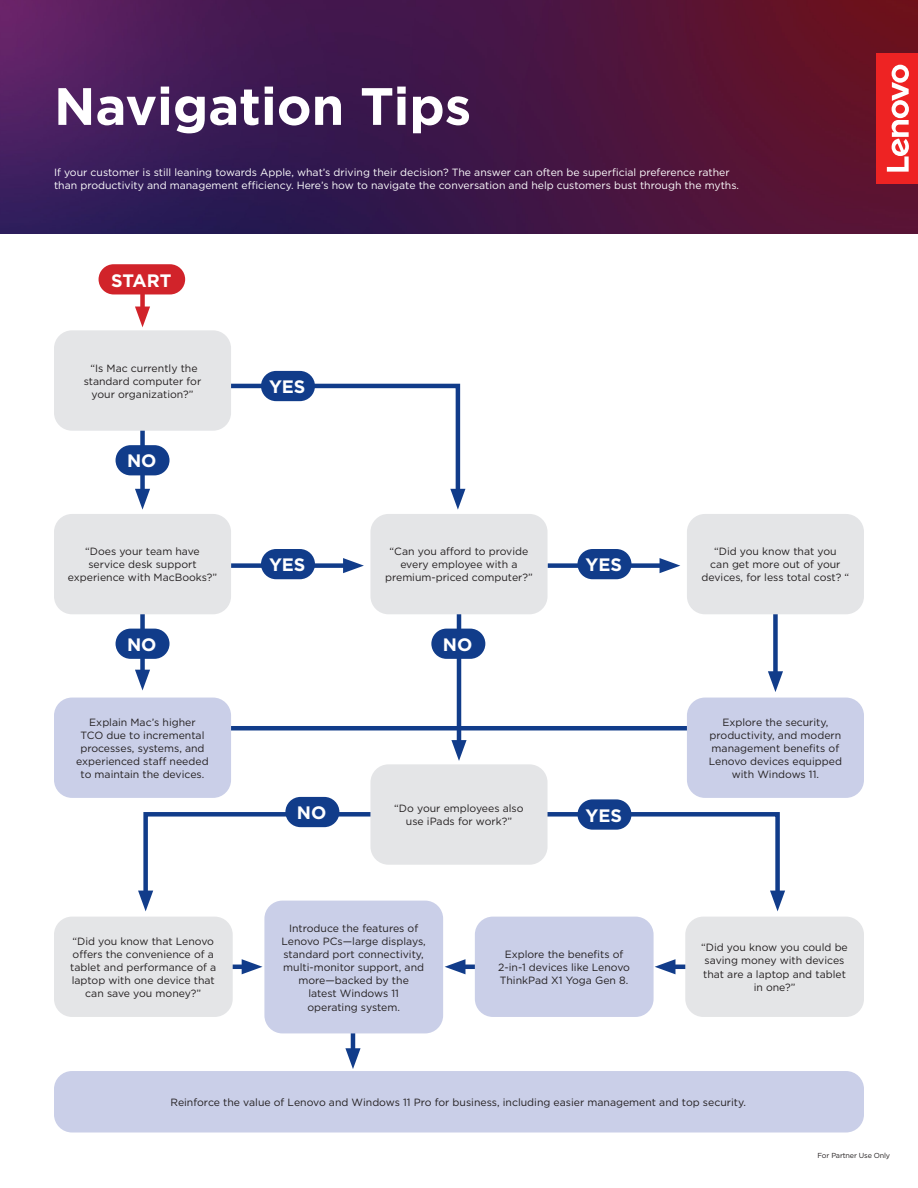
<style>
.page{position:relative;width:918px;height:1188px;background:#fff}
.page>*{position:absolute;margin:0;border:0;box-sizing:border-box;transform-origin:0 0}
.t1{font:700 52.5px "Gotham";color:#fff}
.t2{font:700 18px "Gotham";color:#fff}
.t3{font:10.5px/13.2px "Gotham";color:#231f20;text-align:center}
.t4{font:10.5px/13.2px "Gotham";color:#fff}
.t5{font:7.2px "Gotham";letter-spacing:-.02em;color:#231f20}
</style>
<div class="page">
<hr style="left:186px;top:726px;width:569px;height:4px;background:#113c8a">
<div style="left:140px;top:386px;width:5px;height:111px;background:#113c8a"></div>
<svg style="left:135px;top:489px;width:15px;height:21px"></svg>
<svg style="left:230px;top:381px;width:235px;height:129px"></svg>
<div style="left:140px;top:572px;width:5px;height:106px;background:#113c8a"></div>
<svg style="left:135px;top:670px;width:15px;height:21px"></svg>
<hr style="left:457px;top:590px;width:4px;height:158px;background:#113c8a">
<svg style="left:451px;top:740px;width:16px;height:21px"></svg>
<div style="left:773px;top:573px;width:5px;height:107px;background:#113c8a"></div>
<svg style="left:768px;top:671px;width:15px;height:21px"></svg>
<div style="left:231px;top:563px;width:120px;height:5px;background:#113c8a"></div>
<svg style="left:343px;top:558px;width:21px;height:15px"></svg>
<div style="left:548px;top:563px;width:120px;height:5px;background:#113c8a"></div>
<svg style="left:660px;top:558px;width:20px;height:15px"></svg>
<svg style="left:548px;top:811px;width:237px;height:100px"></svg>
<svg style="left:138px;top:810px;width:257px;height:101px"></svg>
<hr style="left:130px;top:965px;width:120px;height:4px;background:#113c8a">
<svg style="left:242px;top:959px;width:20px;height:15px"></svg>
<hr style="left:457px;top:965px;width:121px;height:4px;background:#113c8a">
<svg style="left:445px;top:959px;width:20px;height:15px"></svg>
<hr style="left:667px;top:965px;width:121px;height:4px;background:#113c8a">
<svg style="left:655px;top:959px;width:20px;height:15px"></svg>
<hr style="left:351px;top:950px;width:4px;height:107px;background:#113c8a">
<svg style="left:345px;top:1048px;width:16px;height:21px"></svg>
<img style="left:0;top:0;width:918px;height:233px">
<div style="left:877px;top:53px;width:41px;height:131px;background:#ee2323"></div>
<svg style="left:887px;top:65px;width:22px;height:107px"></svg>
<div style="left:54px;top:330px;width:177px;height:101px;background:#e4e5e7;border-radius:18px"></div>
<div style="left:54px;top:514px;width:177px;height:100px;background:#e4e5e7;border-radius:18px"></div>
<div style="left:370px;top:514px;width:178px;height:100px;background:#e4e5e7;border-radius:18px"></div>
<div style="left:687px;top:514px;width:177px;height:100px;background:#e4e5e7;border-radius:18px"></div>
<div style="left:54px;top:698px;width:177px;height:100px;background:#cacfe8;border-radius:18px"></div>
<div style="left:370px;top:764px;width:178px;height:101px;background:#e4e5e7;border-radius:18px"></div>
<div style="left:687px;top:698px;width:177px;height:100px;background:#cacfe8;border-radius:18px"></div>
<div style="left:54px;top:917px;width:179px;height:100px;background:#e4e5e7;border-radius:18px"></div>
<div style="left:264px;top:901px;width:179px;height:132px;background:#cacfe8;border-radius:18px"></div>
<div style="left:475px;top:917px;width:179px;height:100px;background:#cacfe8;border-radius:18px"></div>
<div style="left:685px;top:917px;width:179px;height:100px;background:#e4e5e7;border-radius:18px"></div>
<div style="left:54px;top:1071px;width:810px;height:62px;background:#cacfe8;border-radius:18px"></div>
<div style="left:261px;top:549px;width:54px;height:30px;background:#113c8a;border-radius:15px"></div>
<div style="left:261px;top:371px;width:54px;height:30px;background:#113c8a;border-radius:15px"></div>
<div style="left:578px;top:549px;width:53px;height:30px;background:#113c8a;border-radius:15px"></div>
<div style="left:116px;top:445px;width:54px;height:30px;background:#113c8a;border-radius:15px"></div>
<div style="left:116px;top:629px;width:54px;height:30px;background:#113c8a;border-radius:15px"></div>
<div style="left:285px;top:797px;width:54px;height:30px;background:#113c8a;border-radius:15px"></div>
<div style="left:578px;top:799px;width:53px;height:31px;background:#113c8a;border-radius:15px"></div>
<div style="left:140px;top:278px;width:5px;height:37px;background:#d1232a"></div>
<svg style="left:135px;top:307px;width:15px;height:20px"></svg>
<div style="left:99px;top:264px;width:86px;height:30px;background:#d1232a;border-radius:15px"></div>
<div style="left:431px;top:629px;width:54px;height:30px;background:#113c8a;border-radius:15px"></div>
<p class="t1" style="left:54px;top:71px;width:419px">Navigation Tips</p>
<p class="t4" style="left:54px;top:166px;width:687px">If your customer is still leaning towards Apple, what’s driving their decision? The answer can often be superficial preference rather than productivity and management efficiency. Here’s how to navigate the conversation and help customers bust through the myths.</p>
<p class="t2" style="left:111px;top:268px;width:62px">START</p>
<p class="t3" style="left:84px;top:361px;width:119px">“Is Mac currently the standard computer for your organization?”</p>
<p class="t2" style="left:127px;top:449px;width:31px">NO</p>
<p class="t2" style="left:269px;top:375px;width:38px">YES</p>
<p class="t3" style="left:68px;top:545px;width:151px">“Does your team have service desk support experience with MacBooks?”</p>
<p class="t3" style="left:385px;top:545px;width:149px">“Can you afford to provide every employee with a premium-priced computer?”</p>
<p class="t3" style="left:702px;top:545px;width:149px">“Did you know that you<br>can get more out of your devices, for less total cost? “</p>
<p class="t2" style="left:269px;top:553px;width:38px">YES</p>
<p class="t2" style="left:586px;top:553px;width:38px">YES</p>
<p class="t2" style="left:127px;top:633px;width:31px">NO</p>
<p class="t3" style="left:76px;top:715px;width:134px">Explain Mac’s higher<br>TCO due to incremental processes, systems, and experienced staff needed to maintain the devices.</p>
<p class="t3" style="left:70px;top:934px;width:148px">“Did you know that Lenovo offers the convenience of a tablet and performance of a laptop with one device that can save you money?”</p>
<p class="t2" style="left:443px;top:633px;width:31px">NO</p>
<p class="t3" style="left:394px;top:802px;width:131px">“Do your employees also use iPads for work?”</p>
<p class="t2" style="left:297px;top:801px;width:31px">NO</p>
<p class="t2" style="left:586px;top:803px;width:38px">YES</p>
<p class="t3" style="left:709px;top:715px;width:135px">Explore the security, productivity, and modern management benefits of<br>Lenovo devices equipped with Windows 11.</p>
<p class="t3" style="left:281px;top:921px;width:146px">Introduce the features of<br>Lenovo PCs—large displays, standard port connectivity, multi-monitor support, and more—backed by the<br>latest Windows 11<br>operating system.</p>
<p class="t3" style="left:498px;top:947px;width:133px">Explore the benefits of<br>2-in-1 devices like Lenovo<br>ThinkPad X1 Yoga Gen 8.</p>
<p class="t3" style="left:701px;top:941px;width:148px">“Did you know you could be saving money with devices that are a laptop and tablet in one?”</p>
<p class="t3" style="left:171px;top:1095px;width:577px">Reinforce the value of Lenovo and Windows 11 Pro for business, including easier management and top security.</p>
<p class="t5" style="left:817px;top:1151px;width:74px">For Partner Use Only</p>
</div>
